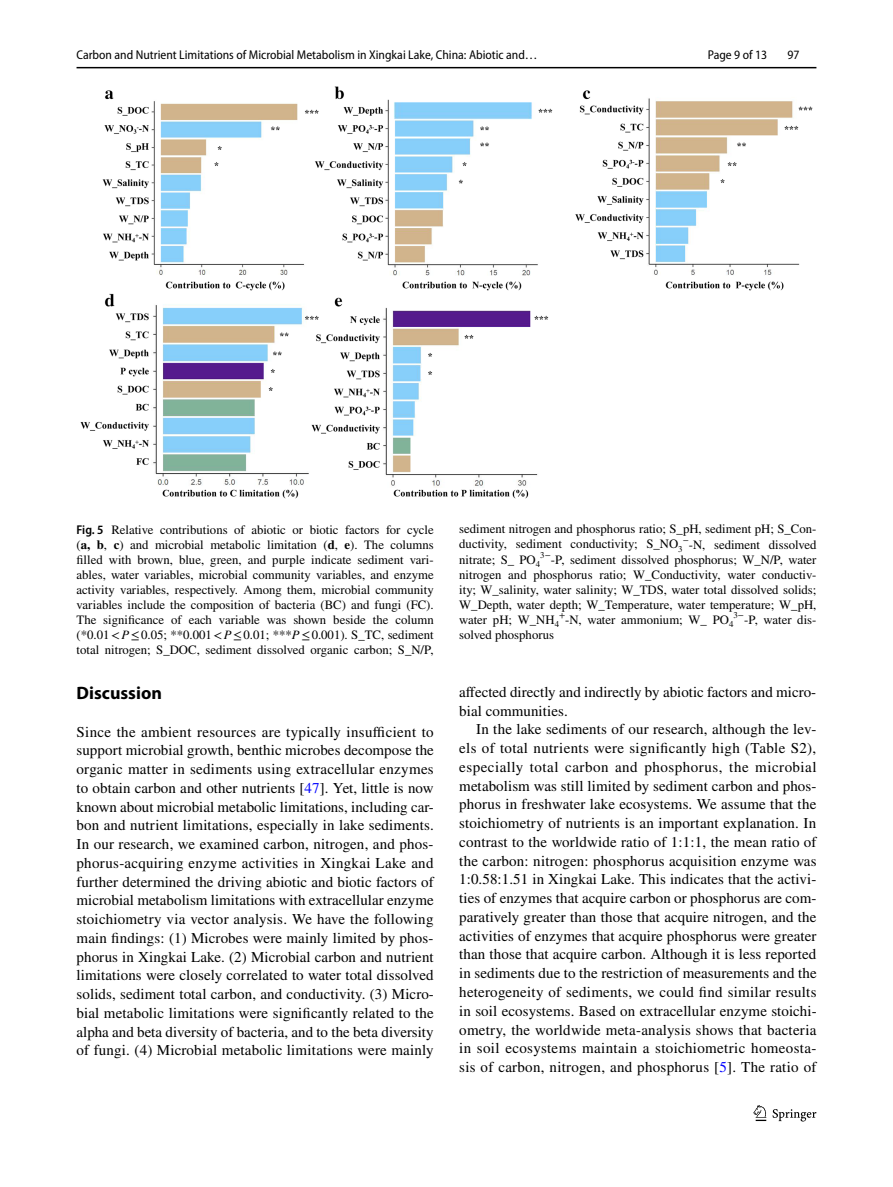
<style>
.page{position:relative;width:893px;height:1187px;background:#fff}
.page>*{position:absolute;margin:0;border:0;box-sizing:border-box;transform-origin:0 0}
.t1{font:700 18px "Myriad Pro";color:#000}
.t2{font:15px/18.8px "STIX";letter-spacing:.01em;color:#000;text-align:justify}
.t3{font:12.75px/15px "STIX";color:#000;text-align:justify}
.t4{font:12.75px "Myriad Pro Semi Cn 3";color:#000}
.t5{font:semi-condensed 12.75px "Myriad Pro";color:#000}
.s1{font-family:"Myriad Pro";font-weight:600;font-stretch:semi-condensed}
.s2{font-weight:700}
.s3{font-style:italic}
.s4{color:#00f}
</style>
<div class="page">
<hr style="left:77px;top:67px;width:739px;height:1px;background:#000">
<svg style="left:753px;top:1105px;width:13px;height:15px"></svg>
<svg style="left:773px;top:1109px;width:43px;height:12px"></svg>
<img style="left:81px;top:87px;width:731px;height:411px">
<p class="t4" style="left:77px;top:48px;width:463px">Carbon and Nutrient Limitations of Microbial Metabolism in Xingkai Lake, China: Abiotic and…</p>
<p class="t5" style="left:708px;top:48px;width:61px">Page 9 of 13</p>
<p class="t5" style="left:787px;top:48px;width:14px">97</p>
<p class="t3" style="left:77px;top:522px;width:359px"><span class="s1">Fig. 5</span> Relative contributions of abiotic or biotic factors for cycle (<span class="s2">a, b</span>, <span class="s2">c</span>) and microbial metabolic limitation (<span class="s2">d</span>, <span class="s2">e</span>). The columns filled with brown, blue, green, and purple indicate sediment vari&shy;ables, water variables, microbial community variables, and enzyme activity variables, respectively. Among them, microbial community variables include the composition of bacteria (BC) and fungi (FC).<br>The significance of each variable was shown beside the column (*0.01&lt;<span class="s3">P</span>≤0.05; **0.001&lt;<span class="s3">P</span>≤0.01; ***<span class="s3">P</span>≤0.001). S_TC, sediment total nitrogen; S_DOC, sediment dissolved organic carbon; S_N/P,</p>
<p class="t3" style="left:459px;top:522px;width:359px">sediment nitrogen and phosphorus ratio; S_pH, sediment pH; S_Con&shy;ductivity, sediment conductivity; S_NO<sub>3</sub><sup>−</sup>-N, sediment dissolved nitrate; S_ PO<sub>4</sub><sup>3−</sup>-P, sediment dissolved phosphorus; W_N/P, water nitrogen and phosphorus ratio; W_Conductivity, water conductiv&shy;ity; W_salinity, water salinity; W_TDS, water total dissolved solids; W_Depth, water depth; W_Temperature, water temperature; W_pH, water pH; W_NH<sub>4</sub><sup>+</sup>-N, water ammonium; W_ PO<sub>4</sub><sup>3−</sup>-P, water dis&shy;solved phosphorus</p>
<p class="t1" style="left:77px;top:681px;width:87px">Discussion</p>
<p class="t2" style="left:77px;top:723px;width:359px">Since the ambient resources are typically insufficient to support microbial growth, benthic microbes decompose the organic matter in sediments using extracellular enzymes to obtain carbon and other nutrients [<span class="s4">47</span>]. Yet, little is now known about microbial metabolic limitations, including car&shy;bon and nutrient limitations, especially in lake sediments.<br>In our research, we examined carbon, nitrogen, and phos&shy;phorus-acquiring enzyme activities in Xingkai Lake and further determined the driving abiotic and biotic factors of microbial metabolism limitations with extracellular enzyme stoichiometry via vector analysis. We have the following main findings: (1) Microbes were mainly limited by phos&shy;phorus in Xingkai Lake. (2) Microbial carbon and nutrient limitations were closely correlated to water total dissolved solids, sediment total carbon, and conductivity. (3) Micro&shy;bial metabolic limitations were significantly related to the alpha and beta diversity of bacteria, and to the beta diversity of fungi. (4) Microbial metabolic limitations were mainly</p>
<p class="t2" style="left:459px;top:683px;width:358px">affected directly and indirectly by abiotic factors and micro&shy;bial communities.</p>
<p class="t2" style="left:459px;top:721px;width:359px;text-indent:17px">In the lake sediments of our research, although the lev&shy;els of total nutrients were significantly high (Table S2), especially total carbon and phosphorus, the microbial metabolism was still limited by sediment carbon and phos&shy;phorus in freshwater lake ecosystems. We assume that the stoichiometry of nutrients is an important explanation. In contrast to the worldwide ratio of 1:1:1, the mean ratio of the carbon: nitrogen: phosphorus acquisition enzyme was 1:0.58:1.51 in Xingkai Lake. This indicates that the activi&shy;ties of enzymes that acquire carbon or phosphorus are com&shy;paratively greater than those that acquire nitrogen, and the activities of enzymes that acquire phosphorus were greater than those that acquire carbon. Although it is less reported in sediments due to the restriction of measurements and the heterogeneity of sediments, we could find similar results in soil ecosystems. Based on extracellular enzyme stoichi&shy;ometry, the worldwide meta-analysis shows that bacteria in soil ecosystems maintain a stoichiometric homeosta&shy;sis of carbon, nitrogen, and phosphorus [<span class="s4">5</span>]. The ratio of</p>
</div>
